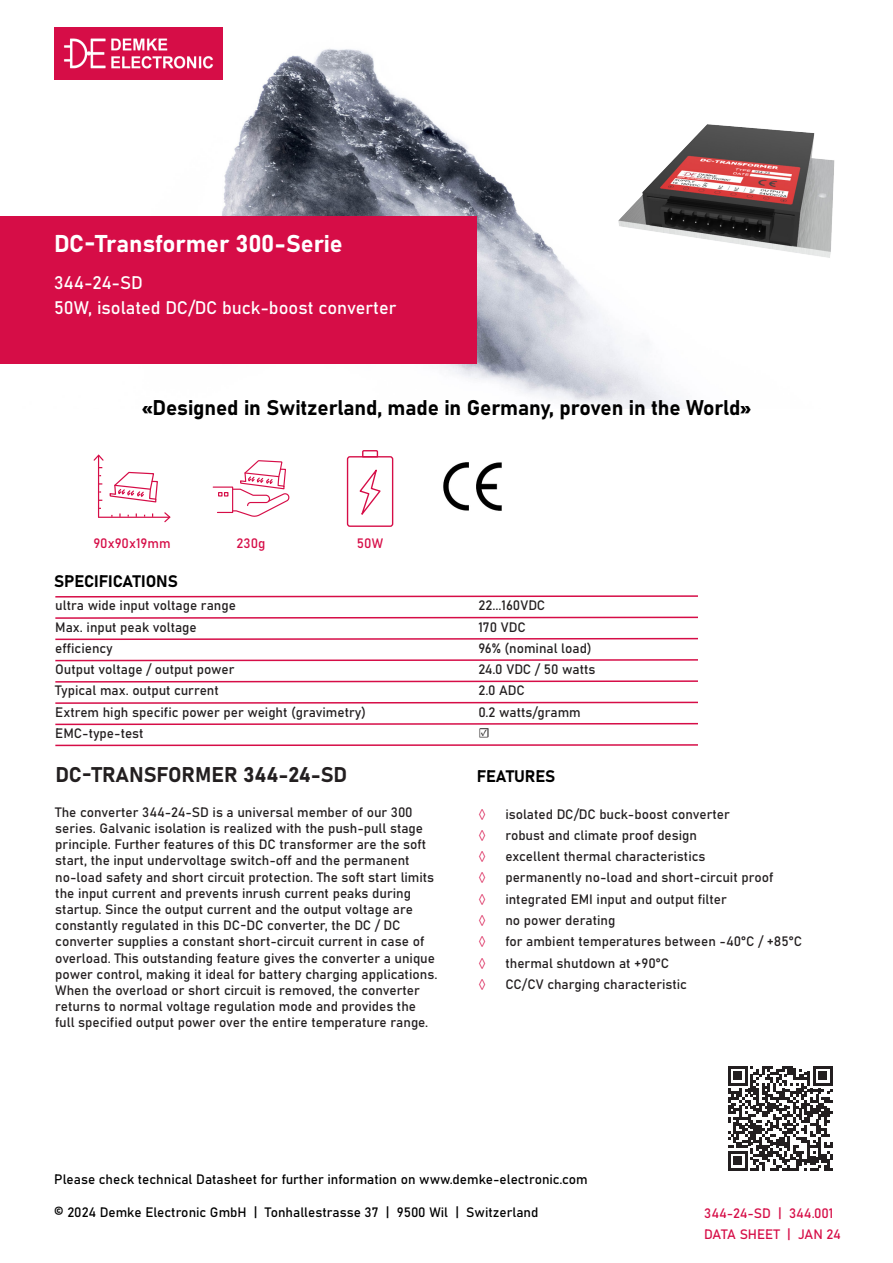
<style>
.page{position:relative;width:893px;height:1263px;background:#fff}
.page>*{position:absolute;margin:0;border:0;box-sizing:border-box;transform-origin:0 0}
.t1{font:24px "Bahnschrift";color:#fff}
.t2{font:21px "Bahnschrift";letter-spacing:-.005em;color:#000}
.t3{font:21px "Bahnschrift";color:#231f20}
.t4{font:18px "Bahnschrift";color:#fff}
.t5{font:16.5px "Bahnschrift";letter-spacing:-.005em;color:#000}
.t6{font:13.5px/16.2px "Bahnschrift";color:#231f20}
.t7{font:13.5px "Bahnschrift";color:#000}
.DIM_gew_AW_Absatz{font:13.5px "Bahnschrift";color:#d60d47}
.t8{font:13.5px "Minion Pro";color:#d60d47}
.t9{font:13.5px "Minion Pro";color:#231f20}
</style>
<div class="page">
<img style="left:54px;top:27px;width:630px;height:382px">
<img style="left:54px;top:28px;width:169px;height:51px">
<div style="left:0;top:216px;width:477px;height:148px;background:#d60d47"></div>
<svg style="left:55px;top:595px;width:643px;height:3px"></svg>
<svg style="left:55px;top:616px;width:643px;height:3px"></svg>
<svg style="left:55px;top:637px;width:643px;height:4px"></svg>
<svg style="left:55px;top:659px;width:643px;height:3px"></svg>
<svg style="left:55px;top:680px;width:643px;height:3px"></svg>
<svg style="left:55px;top:701px;width:643px;height:3px"></svg>
<svg style="left:55px;top:722px;width:643px;height:4px"></svg>
<svg style="left:55px;top:744px;width:643px;height:3px"></svg>
<svg style="left:94px;top:454px;width:76px;height:69px"></svg>
<svg style="left:213px;top:460px;width:76px;height:57px"></svg>
<svg style="left:346px;top:450px;width:48px;height:77px"></svg>
<img style="left:443px;top:462px;width:59px;height:49px">
<svg style="left:728px;top:1066px;width:105px;height:105px"></svg>
<img style="left:605px;top:89px;width:230px;height:197px">
<p class="t1" style="left:54px;top:225px;width:290px">DC-Transformer 300-Serie</p>
<p class="t4" style="left:54px;top:269px;width:90px">344-24-SD</p>
<p class="t4" style="left:54px;top:294px;width:344px">50W, isolated DC/DC buck-boost converter</p>
<h2 class="t2" style="left:142px;top:392px;width:610px">«Designed in Switzerland, made in Germany, proven in the World»</h2>
<p class="DIM_gew_AW_Absatz" style="left:93px;top:532px;width:79px">90x90x19mm</p>
<p class="DIM_gew_AW_Absatz" style="left:237px;top:532px;width:30px">230g</p>
<p class="DIM_gew_AW_Absatz" style="left:357px;top:533px;width:28px">50W</p>
<p class="t5" style="left:54px;top:569px;width:125px">SPECIFICATIONS</p>
<p class="t6" style="left:55px;top:596px;width:182px">ultra wide input voltage range</p>
<p class="t6" style="left:478px;top:596px;width:68px">22...160VDC</p>
<p class="t6" style="left:478px;top:618px;width:49px">170 VDC</p>
<p class="t6" style="left:55px;top:639px;width:59px">efficiency</p>
<p class="t6" style="left:478px;top:639px;width:115px">96% (nominal load)</p>
<p class="t6" style="left:55px;top:660px;width:181px">Output voltage / output power</p>
<p class="t6" style="left:478px;top:660px;width:119px">24.0 VDC / 50 watts</p>
<p class="t6" style="left:55px;top:682px;width:165px">Typical max. output current</p>
<p class="t6" style="left:478px;top:682px;width:48px">2.0 ADC</p>
<p class="t6" style="left:55px;top:703px;width:312px">Extrem high specific power per weight (gravimetry)</p>
<p class="t6" style="left:478px;top:703px;width:104px">0.2 watts/gramm</p>
<p class="t6" style="left:55px;top:724px;width:90px">EMC-type-test</p>
<p class="t9" style="left:478px;top:724px;width:13px">☑</p>
<p class="t6" style="left:55px;top:618px;width:143px">Max. input peak voltage</p>
<p class="t3" style="left:55px;top:759px;width:293px">DC-TRANSFORMER 344-24-SD</p>
<p class="t6" style="left:55px;top:803px;width:384px">The converter 344-24-SD is a universal member of our 300 series. Galvanic isolation is realized with the push-pull stage principle. Further features of this DC transformer are the soft start, the input undervoltage switch-off and the permanent no-load safety and short circuit protection. The soft start limits the input current and prevents inrush current peaks during startup. Since the output current and the output voltage are constantly regulated in this DC-DC converter, the DC / DC converter supplies a constant short-circuit current in case of overload. This outstanding feature gives the converter a unique power control, making it ideal for battery charging applications.<br>When the overload or short circuit is removed, the converter returns to normal voltage regulation mode and provides the full specified output power over the entire temperature range.</p>
<p class="t5" style="left:477px;top:763px;width:80px">FEATURES</p>
<p class="t8" style="left:478px;top:805px;width:9px">◊</p>
<p class="t6" style="left:505px;top:805px;width:226px">isolated DC/DC buck-boost converter</p>
<p class="t8" style="left:478px;top:827px;width:9px">◊</p>
<p class="t6" style="left:505px;top:826px;width:193px">robust and climate proof design</p>
<p class="t8" style="left:478px;top:848px;width:9px">◊</p>
<p class="t6" style="left:505px;top:847px;width:202px">excellent thermal characteristics</p>
<p class="t8" style="left:478px;top:869px;width:9px">◊</p>
<p class="t6" style="left:505px;top:869px;width:269px">permanently no-load and short-circuit proof</p>
<p class="t8" style="left:478px;top:890px;width:9px">◊</p>
<p class="t6" style="left:505px;top:890px;width:223px">integrated EMI input and output filter</p>
<p class="t8" style="left:478px;top:912px;width:9px">◊</p>
<p class="t6" style="left:505px;top:911px;width:111px">no power derating</p>
<p class="t8" style="left:478px;top:933px;width:9px">◊</p>
<p class="t6" style="left:505px;top:932px;width:298px">for ambient temperatures between -40°C / +85°C</p>
<p class="t8" style="left:478px;top:954px;width:9px">◊</p>
<p class="t6" style="left:505px;top:954px;width:165px">thermal shutdown at +90°C</p>
<p class="t8" style="left:478px;top:975px;width:9px">◊</p>
<p class="t6" style="left:505px;top:975px;width:183px">CC/CV charging characteristic</p>
<p class="t7" style="left:54px;top:1169px;width:535px">Please check technical Datasheet for further information on www.demke-electronic.com</p>
<p class="t7" style="left:54px;top:1202px;width:486px">© 2024 Demke Electronic GmbH | Tonhallestrasse 37 | 9500 Wil | Switzerland</p>
<p class="DIM_gew_AW_Absatz" style="left:704px;top:1203px;width:131px">344-24-SD | 344.001</p>
<p class="DIM_gew_AW_Absatz" style="left:704px;top:1224px;width:138px">DATA SHEET | JAN 24</p>
</div>
